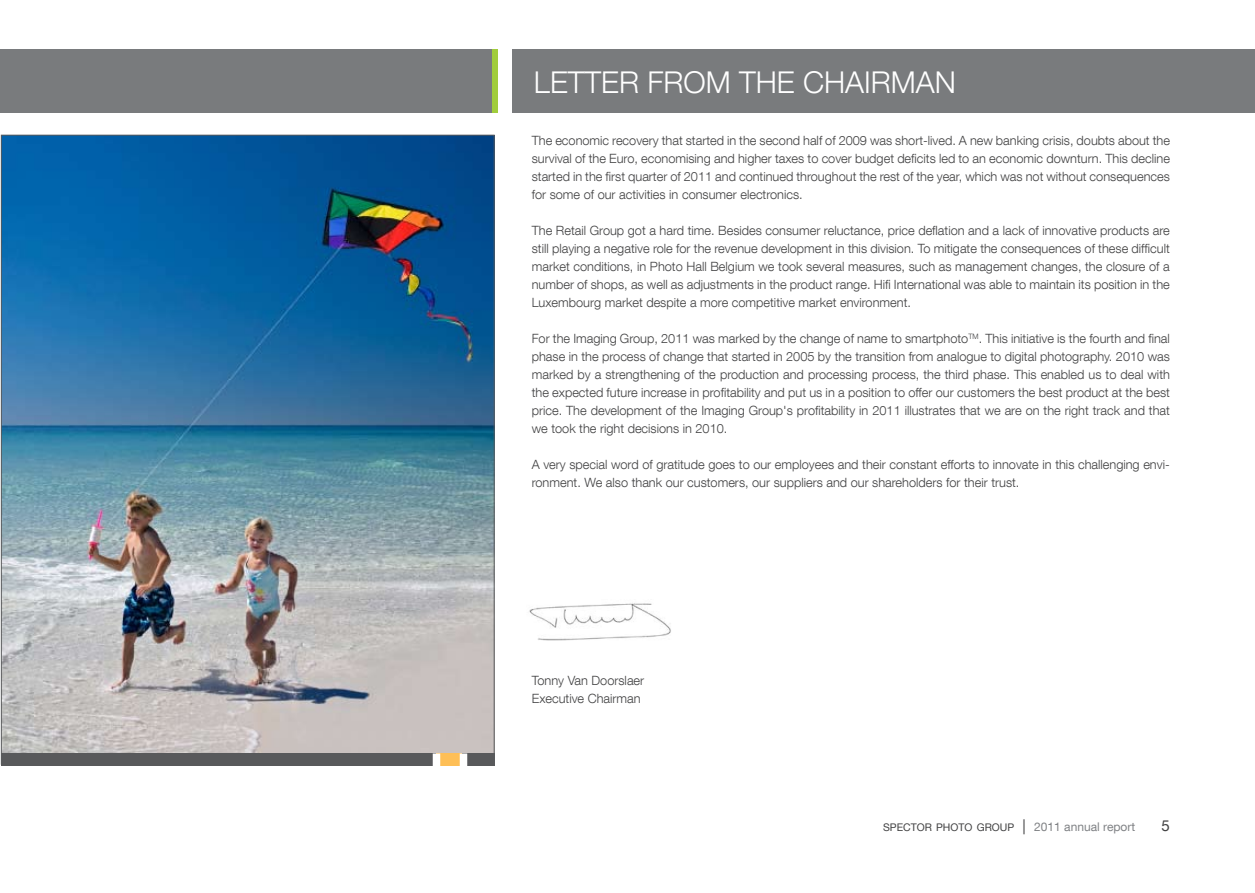
<style>
.page{position:relative;width:1255px;height:893px;background:#fff}
.page>*{position:absolute;margin:0;border:0;box-sizing:border-box;transform-origin:0 0}
.t1{font:300 30px "Helvetica Neue";color:#fff}
.t2{font:15px "Helvetica Neue LT Com";color:#414142}
.t3{font:300 12.75px/18px "Helvetica Neue LT Com";color:#414142;text-align:justify}
.t4{font:10.5px "Helvetica Neue LT Com";color:#414142}
.s1{font-size:15px}
.s2{font-size:12px;color:#808285}
</style>
<div class="page">
<img style="left:3px;top:137px;width:489px;height:616px">
<div style="left:0;top:49px;width:1254px;height:64px;background:#797b7d"></div>
<div style="left:1px;top:753px;width:493px;height:13px;background:#58595b"></div>
<div style="left:436px;top:753px;width:25px;height:13px;background:#febf57"></div>
<div style="left:433px;top:753px;width:7px;height:13px;background:#fff"></div>
<div style="left:460px;top:753px;width:7px;height:13px;background:#fff"></div>
<div style="left:492px;top:49px;width:14px;height:64px;background:#a1cd3c"></div>
<div style="left:498px;top:49px;width:13px;height:64px;background:#fff"></div>
<img style="left:529px;top:603px;width:142px;height:38px">
<h1 class="t1" style="left:534px;top:64px;width:423px">LETTER FROM THE CHAIRMAN</h1>
<p class="t3" style="left:531px;top:131px;width:639px">The economic recovery that started in the second half of 2009 was short-lived. A new banking crisis, doubts about the survival of the Euro, economising and higher taxes to cover budget deficits led to an economic downturn. This decline started in the first quarter of 2011 and continued throughout the rest of the year, which was not without consequences for some of our activities in consumer electronics.</p>
<p class="t3" style="left:531px;top:221px;width:639px">The Retail Group got a hard time. Besides consumer reluctance, price deflation and a lack of innovative products are still playing a negative role for the revenue development in this division. To mitigate the consequences of these difficult market conditions, in Photo Hall Belgium we took several measures, such as management changes, the closure of a number of shops, as well as adjustments in the product range. Hifi International was able to maintain its position in the Luxembourg market despite a more competitive market environment.</p>
<p class="t3" style="left:531px;top:329px;width:639px">For the Imaging Group, 2011 was marked by the change of name to smartphoto<sup>TM</sup>. This initiative is the fourth and final phase in the process of change that started in 2005 by the transition from analogue to digital photography. 2010 was marked by a strengthening of the production and processing process, the third phase. This enabled us to deal with the expected future increase in profitability and put us in a position to offer our customers the best product at the best price. The development of the Imaging Group's profitability in 2011 illustrates that we are on the right track and that we took the right decisions in 2010.</p>
<p class="t3" style="left:531px;top:455px;width:639px">A very special word of gratitude goes to our employees and their constant efforts to innovate in this challenging envi&shy;ronment. We also thank our customers, our suppliers and our shareholders for their trust.</p>
<p class="t3" style="left:531px;top:671px;width:114px">Tonny Van Doorslaer<br>Executive Chairman</p>
<p class="t4" style="left:883px;top:821px;width:253px">SPECTOR PHOTO GROUP <span class="s1">|</span> <span class="s2">2011</span> <span class="s2">annual report</span></p>
<p class="t2" style="left:1161px;top:817px;width:10px">5</p>
</div>
